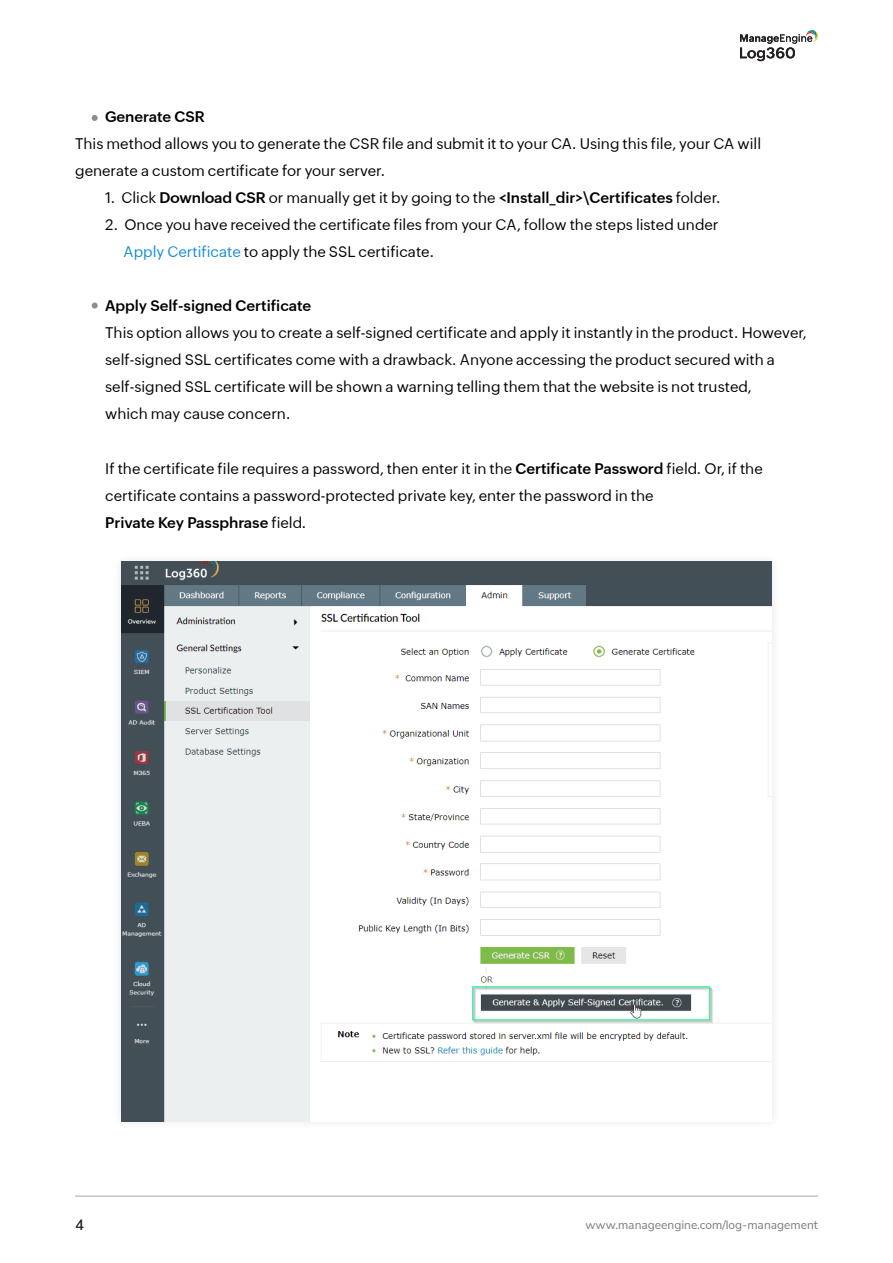
<style>
.page{position:relative;width:893px;height:1263px;background:#fff}
.page>*{position:absolute;margin:0;border:0;box-sizing:border-box;transform-origin:0 0}
.t1{font:15px/27px "Zoho Puvi";color:#000}
.t2{font:600 15px "Zoho Puvi";color:#000}
.t3{font:600 15px "Nunito Sans";color:#231f20}
.t4{font:12px "Nunito Sans";color:#7b7b7b}
.s1{font-weight:600}
.s2{color:#138cd6}
</style>
<div class="page">
<svg style="left:92px;top:303px;width:6px;height:6px"></svg>
<svg style="left:92px;top:115px;width:6px;height:6px"></svg>
<hr style="left:75px;top:1196px;width:743px;height:1px;background:#a6a8ab">
<svg style="left:740px;top:30px;width:78px;height:31px"></svg>
<img style="left:121px;top:562px;width:651px;height:559px">
<p class="t2" style="left:105px;top:106px;width:101px">Generate CSR</p>
<p class="t1" style="left:75px;top:129px;width:687px">This method allows you to generate the CSR file and submit it to your CA. Using this file, your CA will generate a custom certificate for your server.</p>
<p class="t1" style="left:105px;top:183px;width:617px">1. Click <span class="s1">Download CSR</span> or manually get it by going to the <span class="s1">&lt;Install_dir&gt;\Certificates</span> folder.</p>
<p class="t1" style="left:123px;top:210px;width:597px;text-indent:-18px">2. Once you have received the certificate files from your CA, follow the steps listed under<br><span class="s2">Apply Certificate</span> to apply the SSL certificate.</p>
<p class="t2" style="left:105px;top:295px;width:208px">Apply Self-signed Certificate</p>
<p class="t1" style="left:105px;top:318px;width:703px">This option allows you to create a self-signed certificate and apply it instantly in the product. However, self-signed SSL certificates come with a drawback. Anyone accessing the product secured with a self-signed SSL certificate will be shown a warning telling them that the website is not trusted,<br>which may cause concern.</p>
<p class="t1" style="left:105px;top:453px;width:659px">If the certificate file requires a password, then enter it in the <span class="s1">Certificate Password</span> field. Or, if the certificate contains a password-protected private key, enter the password in the<br><span class="s1">Private Key Passphrase</span> field.</p>
<p class="t3" style="left:75px;top:1214px;width:10px">4</p>
<p class="t4" style="left:585px;top:1216px;width:234px">www.manageengine.com/log-management</p>
</div>
